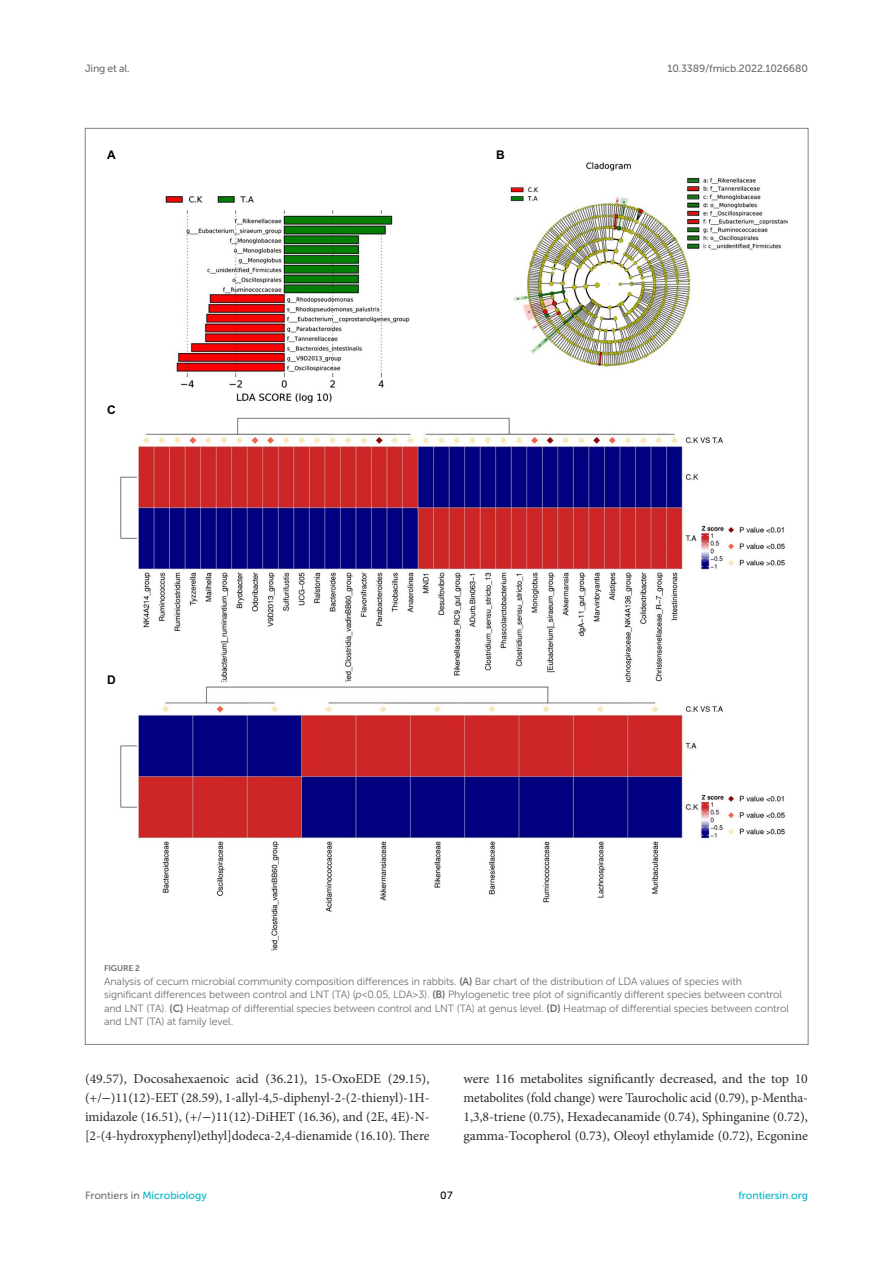
<style>
.page{position:relative;width:893px;height:1263px;background:#fff}
.page>*{position:absolute;margin:0;border:0;box-sizing:border-box;transform-origin:0 0}
.TEXT{font:13.5px/18.8px "Minion Pro";letter-spacing:-.005em;color:#2b2b2a;text-align:justify}
.t1{font:700 12px "Arial";color:#000}
.FIG_LEG{font:10.5px/13.5px "Museo Sans 300";letter-spacing:-.01em;color:#706f70}
.t2{font:10.5px "Museo Sans 500";color:#00b4c4}
.t3{font:10.5px "Museo Sans 500";letter-spacing:-.015em;color:#706f70}
.t4{font:10.5px "Museo Sans 500";color:#000}
.FIG_HD{font:8.25px "Museo Sans 700";letter-spacing:-.01em;color:#706f70}
.s1{font-family:"Museo Sans 700"}
.s2{font-style:italic}
.s3{font-family:"STIX General"}
.s4{color:#706f70}
</style>
<div class="page">
<img style="left:120px;top:162px;width:668px;height:789px">
<p class="t3" style="left:85px;top:63px;width:46px">Jing et al.</p>
<p class="t3" style="left:667px;top:63px;width:142px">10.3389/fmicb.2022.1026680</p>
<p class="t1" style="left:107px;top:146px;width:10px">A</p>
<p class="t1" style="left:107px;top:401px;width:10px">C</p>
<p class="t1" style="left:107px;top:671px;width:10px">D</p>
<p class="t1" style="left:496px;top:146px;width:10px">B</p>
<p class="FIG_HD" style="left:104px;top:964px;width:37px">FIGURE 2</p>
<p class="FIG_LEG" style="left:104px;top:975px;width:686px">Analysis of cecum microbial community composition differences in rabbits. <span class="s1">(A)</span> Bar chart of the distribution of LDA values of species with significant differences between control and LNT (TA) (<span class="s2">p</span> &lt; 0.05, LDA &gt; 3). <span class="s1">(B)</span> Phylogenetic tree plot of significantly different species between control and LNT (TA). <span class="s1">(C)</span> Heatmap of differential species between control and LNT (TA) at genus level. <span class="s1">(D)</span> Heatmap of differential species between control and LNT (TA) at family level.</p>
<p class="TEXT" style="left:85px;top:1070px;width:346px">(49.57), Docosahexaenoic acid (36.21), 15-OxoEDE (29.15), (+/<span class="s3">−</span>)11(12)-EET (28.59), 1-allyl-4,5-diphenyl-2-(2-thienyl)-1H&shy;imidazole (16.51), (+/<span class="s3">−</span>)11(12)-DiHET (16.36), and (2E, 4E)-N-[2-(4-hydroxyphenyl)ethyl]dodeca-2,4-dienamide (16.10). There</p>
<p class="TEXT" style="left:463px;top:1070px;width:346px">were 116 metabolites significantly decreased, and the top 10 metabolites (fold change) were Taurocholic acid (0.79), p-Mentha-1,3,8-triene (0.75), Hexadecanamide (0.74), Sphinganine (0.72), gamma-Tocopherol (0.73), Oleoyl ethylamide (0.72), Ecgonine</p>
<p class="t2" style="left:85px;top:1190px;width:123px"><span class="s4">Frontiers in</span> Microbiology</p>
<p class="t4" style="left:440px;top:1190px;width:14px">07</p>
<p class="t2" style="left:738px;top:1190px;width:71px">frontiersin.org</p>
</div>
